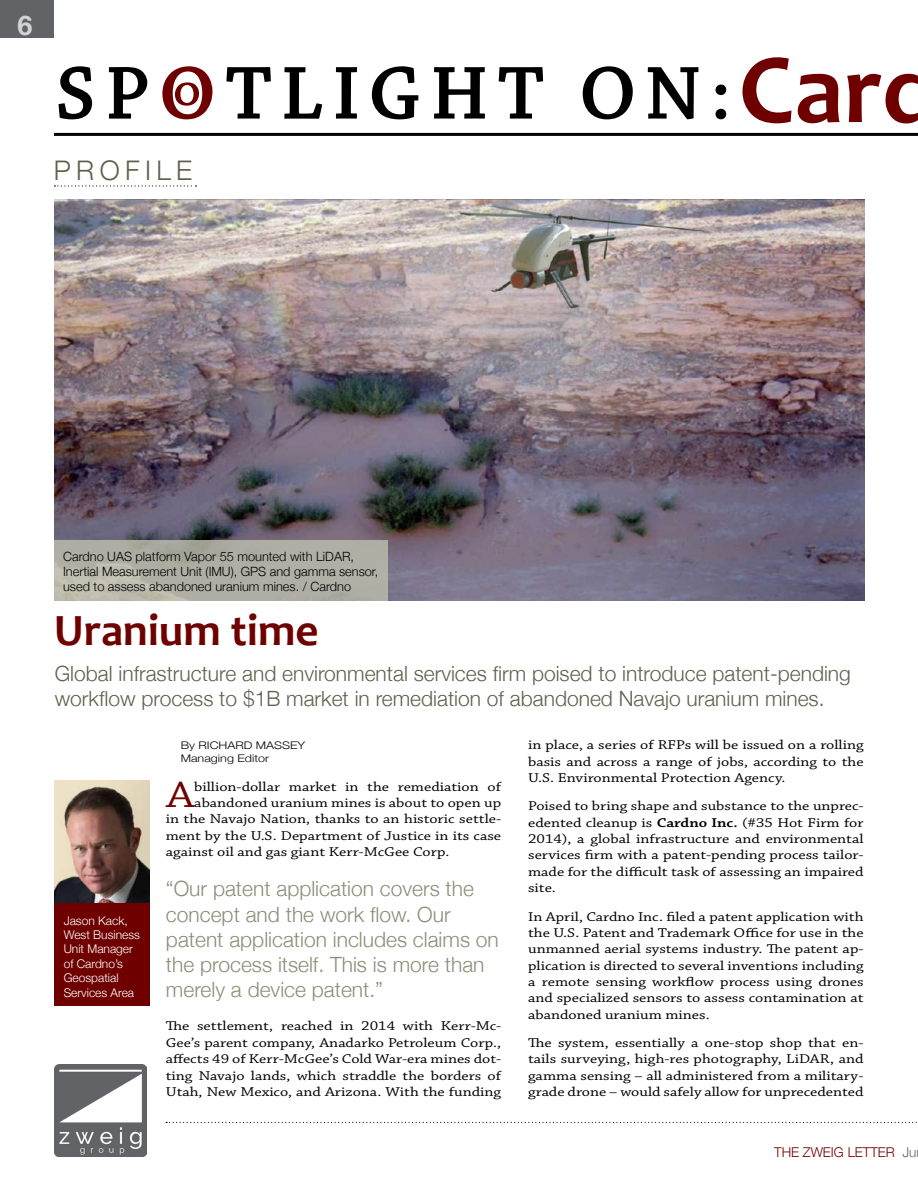
<style>
.page{position:relative;width:918px;height:1188px;background:#fff}
.page>*{position:absolute;margin:0;border:0;box-sizing:border-box;transform-origin:0 0}
.t1{font:700 100.5px "Candara";color:#6f0000}
.t2{font:700 45px "Candara";color:#6f0000}
.t3{font:38.4px "Chaparral Pro";color:#6f0000;scale:1.2 1}
.t4{font:300 27px "Helvetica Neue";letter-spacing:.2em;color:#5f604b}
.t5{font:700 27px "Helvetica Neue";color:#d1d3d4}
.t6{font:300 21px/25.2px "Helvetica Neue";color:#5f604b}
.t7{font:300 21px/25.2px "Helvetica Neue";color:#8c8d79}
.t8{font:13.5px/16.4px "Chaparral Pro";color:#000;text-align:justify;scale:1.2 1}
.t9{font:300 13.5px "Helvetica Neue";color:#6f0000}
.t10{font:300 12.75px/15.3px "Helvetica Neue";color:#000}
.t11{font:300 12px/14.4px "Helvetica Neue";color:#fff}
.t12{font:300 10.5px/12.9px "Helvetica Neue";color:#000;scale:1.2 1}
.s1{font-weight:600}
.s2{color:#626366}
</style>
<div class="page">
<img style="left:54px;top:1064px;width:92px;height:92px">
<svg style="left:166px;top:1122px;width:751px;height:1px"></svg>
<div style="left:0;top:0;width:54px;height:37px;background:#626366"></div>
<hr style="left:54px;top:133px;width:864px;height:3px;background:#000">
<svg style="left:226px;top:66px;width:500px;height:53px"></svg>
<svg style="left:162px;top:66px;width:50px;height:53px"></svg>
<svg style="left:59px;top:66px;width:88px;height:53px"></svg>
<svg style="left:54px;top:185px;width:143px;height:2px"></svg>
<img style="left:54px;top:199px;width:810px;height:401px">
<svg style="left:54px;top:540px;width:333px;height:60px;background:#b0afa5"></svg>
<img style="left:55px;top:780px;width:95px;height:123px">
<div style="left:55px;top:903px;width:95px;height:103px;background:#6f0000"></div>
<h3 class="t5" style="left:18px;top:4px;width:17px">6</h3>
<h3 class="t4" style="left:54px;top:149px;width:140px">PROFILE</h3>
<h1 class="t1" style="left:739px;top:26px;width:200px">Card</h1>
<p class="t10" style="left:63px;top:548px;width:317px">Cardno UAS platform Vapor 55 mounted with LiDAR,<br>Inertial Measurement Unit (IMU), GPS and gamma sensor, used to assess abandoned uranium mines. / Cardno</p>
<h2 class="t2" style="left:54px;top:602px;width:266px">Uranium time</h2>
<h3 class="t6" style="left:55px;top:659px;width:798px">Global infrastructure and environmental services firm poised to introduce patent-pending workflow process to $1B market in remediation of abandoned Navajo uranium mines.</h3>
<p class="t11" style="left:64px;top:912px;width:78px">Jason Kack,<br>West Business<br>Unit Manager of Cardno’s<br>Geospatial<br>Services Area</p>
<p class="t12" style="left:181px;top:738px;width:105px">By RICHARD MASSEY<br>Managing Editor</p>
<h3 class="t3" style="left:166px;top:773px;width:25px">A</h3>
<p class="t8" style="left:194px;top:779px;width:257px">billion-dollar market in the remediation of</p>
<p class="t8" style="left:194px;top:795px;width:257px">abandoned uranium mines is about to open up</p>
<p class="t8" style="left:166px;top:811px;width:281px">in the Navajo Nation, thanks to an historic settle-</p>
<p class="t8" style="left:166px;top:828px;width:281px">ment by the U.S. Department of Justice in its case</p>
<p class="t8" style="left:166px;top:844px;width:238px">against oil and gas giant Kerr-McGee Corp.</p>
<h3 class="t7" style="left:166px;top:875px;width:334px">“Our patent application covers the concept and the work flow. Our patent application includes claims on the process itself. This is more than merely a device patent.”</h3>
<p class="t8" style="left:166px;top:1018px;width:281px">The settlement, reached in 2014 with Kerr-Mc-Gee’s parent company, Anadarko Petroleum Corp., affects 49 of Kerr-McGee’s Cold War-era mines dot&shy;ting Navajo lands, which straddle the borders of Utah, New Mexico, and Arizona. With the funding</p>
<p class="t8" style="left:528px;top:737px;width:281px">in place, a series of RFPs will be issued on a rolling basis and across a range of jobs, according to the U.S. Environmental Protection Agency.</p>
<p class="t8" style="left:528px;top:798px;width:281px">Poised to bring shape and substance to the unprec&shy;edented cleanup is <span class="s1">Cardno Inc.</span> (#35 Hot Firm for 2014), a global infrastructure and environmental services firm with a patent-pending process tailor&shy;made for the difficult task of assessing an impaired site.</p>
<p class="t8" style="left:528px;top:909px;width:281px">In April, Cardno Inc. filed a patent application with the U.S. Patent and Trademark Office for use in the unmanned aerial systems industry. The patent ap&shy;plication is directed to several inventions including a remote sensing workflow process using drones and specialized sensors to assess contamination at abandoned uranium mines.</p>
<p class="t8" style="left:528px;top:1035px;width:281px">The system, essentially a one-stop shop that en&shy;tails surveying, high-res photography, LiDAR, and gamma sensing – all administered from a military&shy;grade drone – would safely allow for unprecedented</p>
<p class="t9" style="left:774px;top:1142px;width:144px">THE ZWEIG LETTER <span class="s2">Ju</span></p>
</div>
